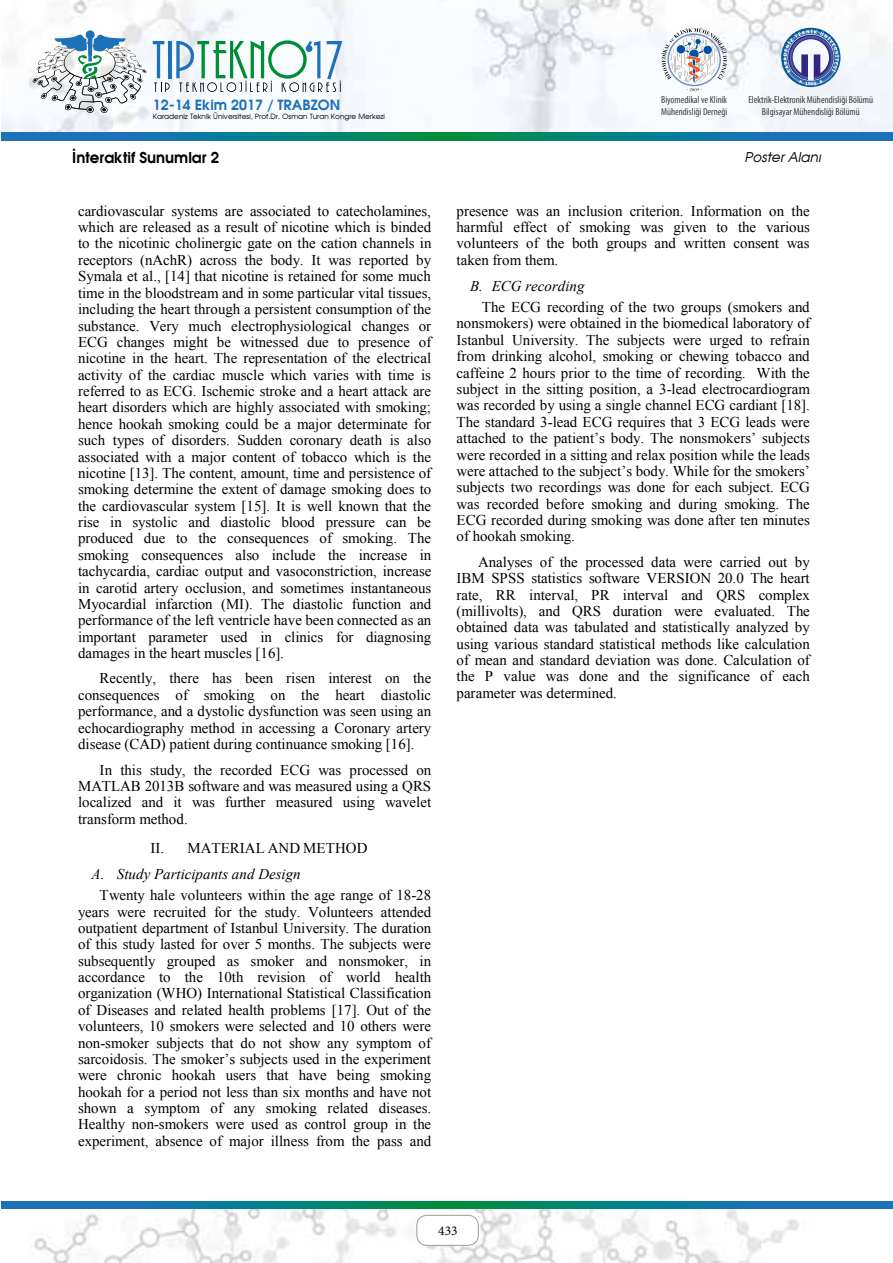
<style>
.page{position:relative;width:893px;height:1263px;background:#fff}
.page>*{position:absolute;margin:0;border:0;box-sizing:border-box;transform-origin:0 0}
.t1{font:15px/16.4px "Times New Roman";color:#000;text-align:justify}
.t2{font:italic 15px "Times New Roman";letter-spacing:.005em;color:#000}
.t3{font:700 15px "Avalon";color:#000}
.t4{font:700 14.1px "Avalon";color:#1d71b8}
.t5{font:italic 13.5px "Avalon";color:#000}
.t6{font:13.5px "Minion Pro";color:#000}
.t7{font:condensed 10.05px/12.1px "Myriad Pro";color:#3c3c3b;text-align:center}
.t8{font:7.2px "Avalon Plain";color:#000}
</style>
<div class="page">
<img style="left:1px;top:0;width:892px;height:133px">
<svg style="left:153px;top:41px;width:17px;height:51px"></svg>
<hr style="left:168px;top:41px;width:4px;height:37px;background:#1d71b8">
<svg style="left:176px;top:40px;width:166px;height:52px"></svg>
<svg style="left:86px;top:30px;width:9px;height:9px"></svg>
<svg style="left:33px;top:34px;width:113px;height:79px"></svg>
<svg style="left:661px;top:28px;width:66px;height:63px"></svg>
<svg style="left:781px;top:28px;width:59px;height:59px"></svg>
<svg style="left:1px;top:133px;width:892px;height:7px;background:#0c7c8e"></svg>
<img style="left:1px;top:1208px;width:892px;height:55px">
<svg style="left:1px;top:1201px;width:892px;height:7px;background:#0c7c8e"></svg>
<div style="left:417px;top:1215px;width:61px;height:30px;background:#fff;border-radius:10px"></div>
<div style="left:417px;top:1215px;width:61px;height:30px;border:1px solid #9d9d9c;border-radius:10px"></div>
<p class="t4" style="left:153px;top:95px;width:189px">12-14 Ekim 2017 / TRABZON</p>
<p class="t8" style="left:153px;top:112px;width:234px">Karadeniz Teknik Üniversitesi, Prof.Dr. Osman Turan Kongre Merkezi</p>
<p class="t7" style="left:661px;top:93px;width:68px;text-align:left">Biyomedikal ve Klinik<br>Mühendisliği Derneği</p>
<p class="t7" style="left:748px;top:93px;width:126px">Elektrik-Elektronik Mühendisliği Bölümü<br>Bilgisayar Mühendisliği Bölümü</p>
<p class="t3" style="left:72px;top:148px;width:148px">İnteraktif Sunumlar 2</p>
<p class="t5" style="left:745px;top:149px;width:78px">Poster Alanı</p>
<p class="t1" style="left:78px;top:202px;width:355px">cardiovascular systems are associated to catecholamines, which are released as a result of nicotine which is binded to the nicotinic cholinergic gate on the cation channels in receptors (nAchR) across the body. It was reported by Symala et al., [14] that nicotine is retained for some much time in the bloodstream and in some particular vital tissues, including the heart through a persistent consumption of the substance. Very much electrophysiological changes or ECG changes might be witnessed due to presence of nicotine in the heart. The representation of the electrical activity of the cardiac muscle which varies with time is referred to as ECG. Ischemic stroke and a heart attack are heart disorders which are highly associated with smoking; hence hookah smoking could be a major determinate for such types of disorders. Sudden coronary death is also associated with a major content of tobacco which is the nicotine [13]. The content, amount, time and persistence of smoking determine the extent of damage smoking does to the cardiovascular system [15]. It is well known that the rise in systolic and diastolic blood pressure can be produced due to the consequences of smoking. The smoking consequences also include the increase in tachycardia, cardiac output and vasoconstriction, increase in carotid artery occlusion, and sometimes instantaneous Myocardial infarction (MI). The diastolic function and performance of the left ventricle have been connected as an important parameter used in clinics for diagnosing damages in the heart muscles [16].</p>
<p class="t1" style="left:78px;top:670px;width:355px;text-indent:22px">Recently, there has been risen interest on the consequences of smoking on the heart diastolic performance, and a dystolic dysfunction was seen using an echocardiography method in accessing a Coronary artery disease (CAD) patient during continuance smoking [16].</p>
<p class="t1" style="left:78px;top:761px;width:355px;text-indent:22px">In this study, the recorded ECG was processed on MATLAB 2013B software and was measured using a QRS localized and it was further measured using wavelet transform method.</p>
<p class="t1" style="left:151px;top:839px;width:218px">II. MATERIAL AND METHOD</p>
<p class="t2" style="left:92px;top:863px;width:211px">A. Study Participants and Design</p>
<p class="t1" style="left:78px;top:887px;width:355px;text-indent:22px">Twenty hale volunteers within the age range of 18-28 years were recruited for the study. Volunteers attended outpatient department of Istanbul University. The duration of this study lasted for over 5 months. The subjects were subsequently grouped as smoker and nonsmoker, in accordance to the 10th revision of world health organization (WHO) International Statistical Classification of Diseases and related health problems [17]. Out of the volunteers, 10 smokers were selected and 10 others were non-smoker subjects that do not show any symptom of sarcoidosis. The smoker’s subjects used in the experiment were chronic hookah users that have being smoking hookah for a period not less than six months and have not shown a symptom of any smoking related diseases.<br>Healthy non-smokers were used as control group in the experiment, absence of major illness from the pass and</p>
<p class="t1" style="left:457px;top:202px;width:355px">presence was an inclusion criterion. Information on the harmful effect of smoking was given to the various volunteers of the both groups and written consent was taken from them.</p>
<p class="t2" style="left:470px;top:275px;width:116px">B. ECG recording</p>
<p class="t1" style="left:457px;top:298px;width:355px;text-indent:25px">The ECG recording of the two groups (smokers and nonsmokers) were obtained in the biomedical laboratory of Istanbul University. The subjects were urged to refrain from drinking alcohol, smoking or chewing tobacco and caffeine 2 hours prior to the time of recording. With the subject in the sitting position, a 3-lead electrocardiogram was recorded by using a single channel ECG cardiant [18].<br>The standard 3-lead ECG requires that 3 ECG leads were attached to the patient’s body. The nonsmokers’ subjects were recorded in a sitting and relax position while the leads were attached to the subject’s body. While for the smokers’ subjects two recordings was done for each subject. ECG was recorded before smoking and during smoking. The ECG recorded during smoking was done after ten minutes of hookah smoking.</p>
<p class="t1" style="left:457px;top:553px;width:355px;text-indent:22px">Analyses of the processed data were carried out by IBM SPSS statistics software VERSION 20.0 The heart rate, RR interval, PR interval and QRS complex (millivolts), and QRS duration were evaluated. The obtained data was tabulated and statistically analyzed by using various standard statistical methods like calculation of mean and standard deviation was done. Calculation of the P value was done and the significance of each parameter was determined.</p>
<p class="t6" style="left:438px;top:1222px;width:21px">433</p>
</div>
